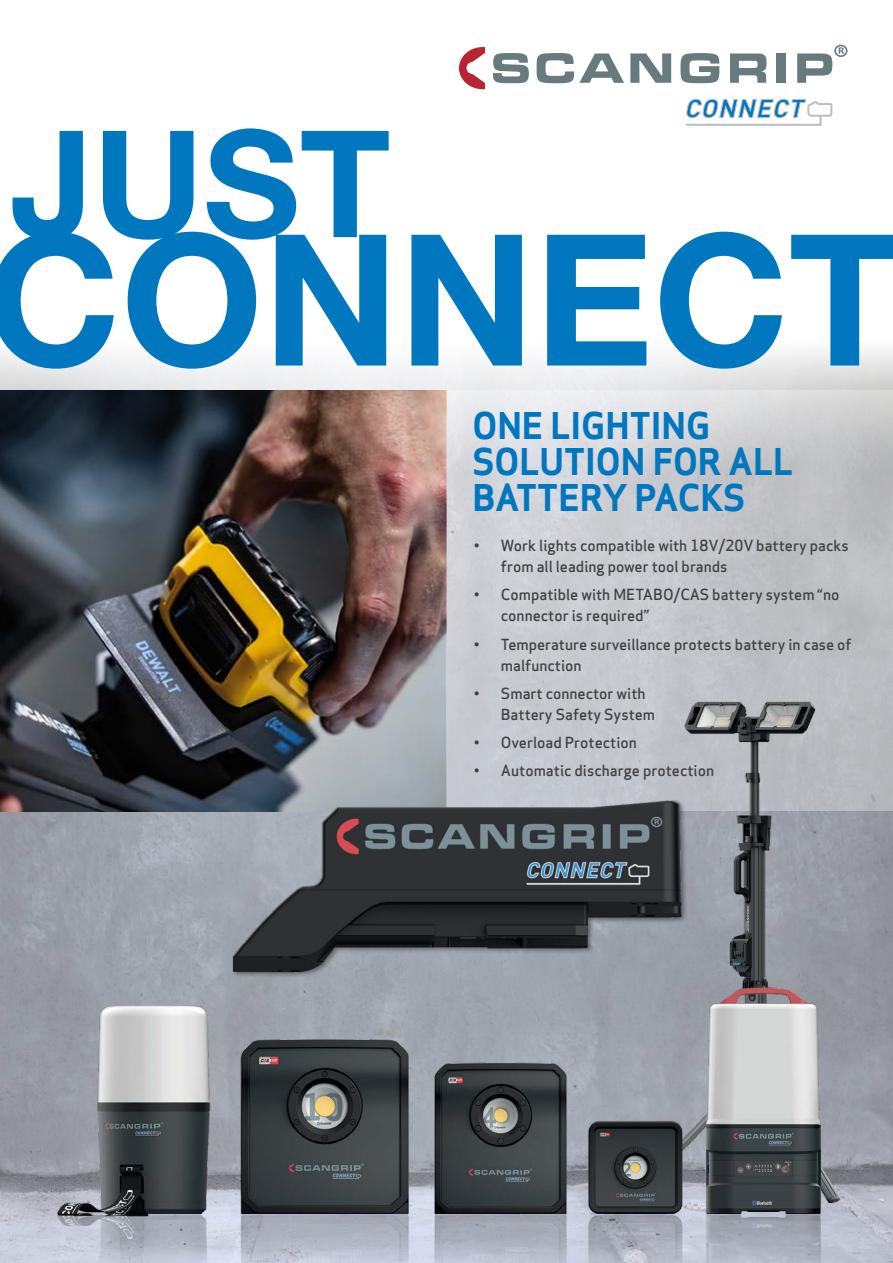
<style>
.page{position:relative;width:893px;height:1263px;background:#fff}
.page>*{position:absolute;margin:0;border:0;box-sizing:border-box;transform-origin:0 0}
.t1{font:700 183.15px "Helvetica Neue LT Std";color:#0077be}
.t2{font:700 148.65px "Helvetica Neue LT Std";color:#0077be}
.t3{font:700 36px/36px "Apex Sans";color:#0077be}
.t4{font:500 15px/21px "Apex Sans";color:#414042}
</style>
<div class="page">
<img style="left:0;top:350px;width:893px;height:913px">
<svg style="left:459px;top:47px;width:26px;height:42px"></svg>
<svg style="left:493px;top:53px;width:36px;height:30px"></svg>
<svg style="left:537px;top:53px;width:87px;height:30px"></svg>
<svg style="left:630px;top:53px;width:41px;height:30px"></svg>
<svg style="left:680px;top:53px;width:39px;height:30px"></svg>
<svg style="left:730px;top:53px;width:36px;height:30px"></svg>
<div style="left:777px;top:53px;width:9px;height:30px;background:#677b7e"></div>
<svg style="left:797px;top:45px;width:50px;height:38px"></svg>
<svg style="left:686px;top:99px;width:146px;height:27px"></svg>
<img style="left:0;top:390px;width:446px;height:421px">
<svg style="left:446px;top:390px;width:447px;height:421px;background:#caccd0"></svg>
<img style="left:35px;top:648px;width:838px;height:615px">
<img style="left:210px;top:761px;width:486px;height:236px">
<h2 class="t2" style="left:10px;top:92px;width:382px">JUST</h2>
<h1 class="t1" style="left:-15px;top:187px;width:917px">CONNECT</h1>
<h3 class="t3" style="left:472px;top:407px;width:322px">ONE LIGHTING<br>SOLUTION FOR ALL<br>BATTERY PACKS</h3>
<p class="t4" style="left:501px;top:533px;width:349px;text-indent:-27px">• Work lights compatible with 18V/20V battery packs from all leading power tool brands</p>
<p class="t4" style="left:501px;top:582px;width:340px;text-indent:-27px">• Compatible with METABO/CAS battery system “no connector is required”</p>
<p class="t4" style="left:501px;top:632px;width:352px;text-indent:-27px">• Temperature surveillance protects battery in case of malfunction</p>
<p class="t4" style="left:501px;top:681px;width:156px;text-indent:-27px">• Smart connector with<br>Battery Safety System</p>
<p class="t4" style="left:474px;top:730px;width:164px">• Overload Protection</p>
<p class="t4" style="left:474px;top:758px;width:242px">• Automatic discharge protection</p>
</div>
